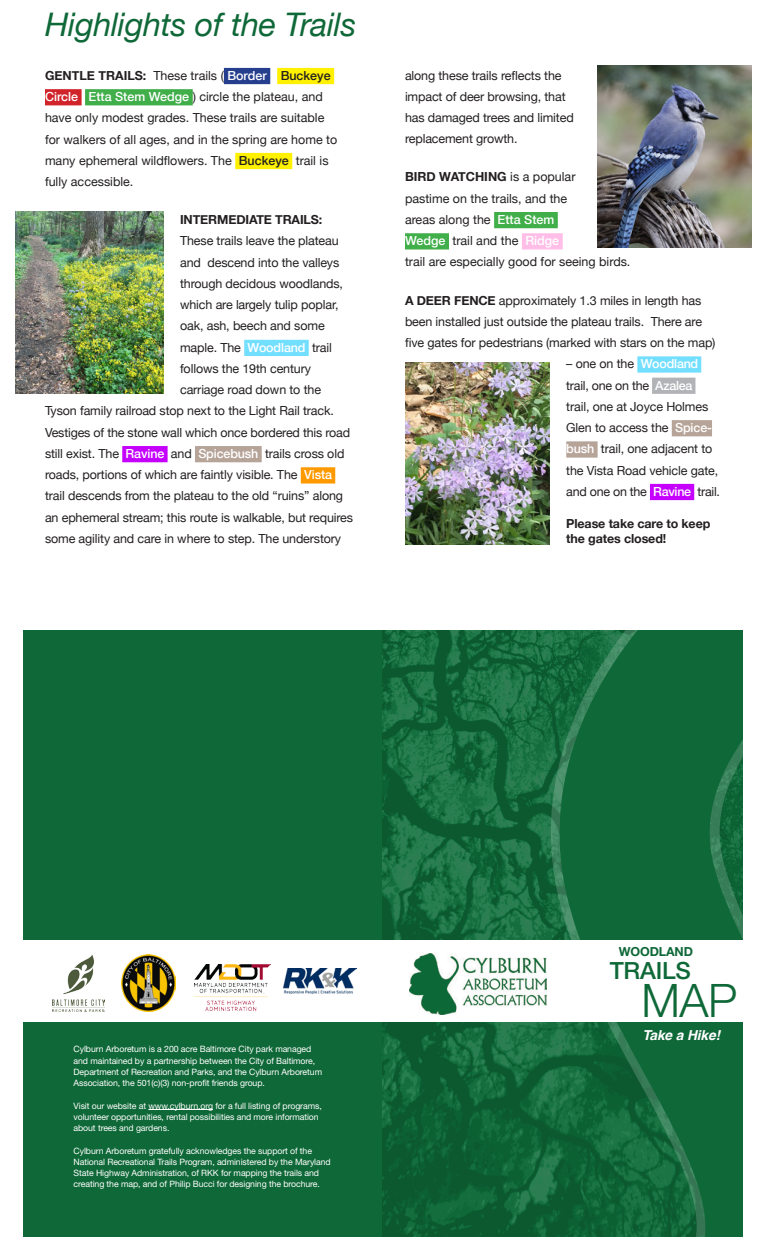
<style>
.page{position:relative;width:765px;height:1260px;background:#fff}
.page>*{position:absolute;margin:0;border:0;box-sizing:border-box;transform-origin:0 0}
.Body{font:300 46.25px "Helvetica Neue LT Std";color:#0f6838}
.Body-2{font:italic 32.5px "Helvetica Neue";letter-spacing:-.01em;color:#0f6838}
.Body-3{font:500 23.75px "Helvetica Neue LT Std";letter-spacing:-.01em;color:#0f6838}
.Body-4{font:italic 700 13.75px "Helvetica";letter-spacing:-.01em;color:#fff}
.Body-5{font:12.5px/21.2px "Helvetica Neue";letter-spacing:-.01em;color:#231f20}
.Body-6{font:700 12.5px/15px "Helvetica Neue";letter-spacing:-.01em;color:#231f20}
.Body-7{font:700 12.5px "Helvetica Neue LT Std";letter-spacing:-.01em;color:#0f6838}
.Body-8{font:8.75px/11.2px "Helvetica Neue LT Std";letter-spacing:-.01em;color:#fff}
.s1{font-weight:700}
.s2{font-weight:500;color:#fff}
.s3{font-weight:500}
</style>
<div class="page">
<div style="left:0;top:630px;width:765px;height:630px;background:#0f6838"></div>
<img style="left:382px;top:630px;width:41px;height:607px">
<hr style="left:148px;top:1109px;width:65px;height:1px;background:#fff">
<svg style="left:423px;top:467px;width:320px;height:770px"></svg>
<div style="left:0;top:940px;width:765px;height:82px;background:#fff"></div>
<img style="left:410px;top:954px;width:137px;height:60px">
<div style="left:0;top:553px;width:765px;height:77px;background:#fff"></div>
<div style="left:743px;top:619px;width:22px;height:641px;background:#fff"></div>
<div style="left:0;top:619px;width:23px;height:641px;background:#fff"></div>
<div style="left:0;top:1237px;width:765px;height:23px;background:#fff"></div>
<img style="left:52px;top:954px;width:53px;height:57px">
<img style="left:122px;top:954px;width:54px;height:57px">
<div style="left:494px;top:212px;width:64px;height:16px;background:#40ae49"></div>
<div style="left:405px;top:233px;width:44px;height:16px;background:#40ae49"></div>
<div style="left:522px;top:233px;width:41px;height:16px;background:#ffbee8"></div>
<div style="left:637px;top:356px;width:64px;height:17px;background:#73dfff"></div>
<div style="left:652px;top:378px;width:43px;height:16px;background:#b2b3b7"></div>
<div style="left:672px;top:420px;width:40px;height:16px;background:#b7a499"></div>
<div style="left:566px;top:441px;width:32px;height:17px;background:#b7a499"></div>
<div style="left:650px;top:484px;width:44px;height:16px;background:#c500ff"></div>
<img style="left:597px;top:65px;width:155px;height:182px">
<img style="left:405px;top:363px;width:144px;height:182px">
<div style="left:224px;top:68px;width:46px;height:16px;background:#253f8e"></div>
<div style="left:277px;top:68px;width:57px;height:16px;background:#fff101"></div>
<div style="left:45px;top:89px;width:37px;height:16px;background:#d1232a"></div>
<div style="left:85px;top:89px;width:108px;height:16px;background:#40ae49"></div>
<div style="left:235px;top:153px;width:57px;height:16px;background:#fff101"></div>
<div style="left:244px;top:340px;width:65px;height:16px;background:#73dfff"></div>
<div style="left:122px;top:446px;width:46px;height:16px;background:#c500ff"></div>
<div style="left:195px;top:446px;width:67px;height:16px;background:#b7a499"></div>
<div style="left:301px;top:467px;width:34px;height:17px;background:#f90"></div>
<img style="left:15px;top:211px;width:148px;height:182px">
<img style="left:283px;top:969px;width:74px;height:24px">
<img style="left:194px;top:965px;width:77px;height:46px">
<p class="Body-2" style="left:45px;top:1px;width:313px">Highlights of the Trails</p>
<p class="Body-5" style="left:45px;top:65px;width:294px"><span class="s1">GENTLE TRAILS:</span> These trails ( <span class="s2">Border</span> <span class="s3">Buckeye </span><span class="s2">Circle Etta Stem Wedge</span> ) circle the plateau, and have only modest grades. These trails are suitable for walkers of all ages, and in the spring are home to many ephemeral wildflowers. The <span class="s3">Buckeye</span> trail is fully accessible.</p>
<p class="Body-6" style="left:180px;top:213px;width:144px">INTERMEDIATE TRAILS:</p>
<p class="Body-5" style="left:180px;top:231px;width:160px">These trails leave the plateau</p>
<p class="Body-5" style="left:180px;top:252px;width:161px">and descend into the valleys</p>
<p class="Body-5" style="left:180px;top:274px;width:164px">through decidous woodlands,</p>
<p class="Body-5" style="left:180px;top:295px;width:160px">which are largely tulip poplar,</p>
<p class="Body-5" style="left:180px;top:316px;width:146px">oak, ash, beech and some</p>
<p class="Body-5" style="left:180px;top:337px;width:153px">maple. The <span class="s2">Woodland</span> trail</p>
<p class="Body-5" style="left:180px;top:359px;width:132px">follows the 19th century</p>
<p class="Body-5" style="left:180px;top:380px;width:142px">carriage road down to the</p>
<p class="Body-5" style="left:45px;top:401px;width:291px">Tyson family railroad stop next to the Light Rail track.</p>
<p class="Body-5" style="left:45px;top:422px;width:307px">Vestiges of the stone wall which once bordered this road</p>
<p class="Body-5" style="left:45px;top:444px;width:301px">still exist. The <span class="s2">Ravine</span> and <span class="s2">Spicebush</span> trails cross old</p>
<p class="Body-5" style="left:45px;top:465px;width:289px">roads, portions of which are faintly visible. The <span class="s2">Vista</span></p>
<p class="Body-5" style="left:45px;top:486px;width:300px">trail descends from the plateau to the old “ruins” along</p>
<p class="Body-5" style="left:45px;top:507px;width:310px">an ephemeral stream; this route is walkable, but requires</p>
<p class="Body-5" style="left:45px;top:529px;width:298px">some agility and care in where to step. The understory</p>
<p class="Body-5" style="left:405px;top:65px;width:170px">along these trails reflects the impact of deer browsing, that has damaged trees and limited replacement growth.</p>
<p class="Body-5" style="left:405px;top:167px;width:227px"><span class="s1">BIRD WATCHING</span> is a popular<br>pastime on the trails, and the<br>areas along the <span class="s2">Etta Stem<br>Wedge</span> trail and the <span class="s2">Ridge<br></span>trail are especially good for seeing birds.</p>
<p class="Body-5" style="left:405px;top:290px;width:312px"><span class="s1">A DEER FENCE</span> approximately 1.3 miles in length has been installed just outside the plateau trails. There are five gates for pedestrians (marked with stars on the map)</p>
<p class="Body-5" style="left:566px;top:354px;width:155px">– one on the <span class="s2">Woodland </span>trail, one on the <span class="s2">Azalea<br></span>trail, one at Joyce Holmes<br>Glen to access the <span class="s2">Spice&shy;bush</span> trail, one adjacent to the Vista Road vehicle gate, and one on the <span class="s2">Ravine</span> trail.</p>
<p class="Body-6" style="left:566px;top:516px;width:146px">Please take care to keep the gates closed!</p>
<p class="Body-8" style="left:74px;top:1044px;width:250px">Cylburn Arboretum is a 200 acre Baltimore City park managed and maintained by a partnership between the City of Baltimore, Department of Recreation and Parks, and the Cylburn Arboretum Association, the 501(c)(3) non-profit friends group.</p>
<p class="Body-8" style="left:74px;top:1100px;width:250px">Visit our website at www.cylburn.org for a full listing of programs, volunteer opportunities, rental possibilities and more information about trees and gardens.</p>
<p class="Body-8" style="left:74px;top:1145px;width:259px">Cylburn Arboretum gratefully acknowledges the support of the National Recreational Trails Program, administered by the Maryland State Highway Administration, of RKK for mapping the trails and creating the map, and of Philip Bucci for designing the brochure.</p>
<p class="Body-7" style="left:619px;top:943px;width:76px">WOODLAND</p>
<p class="Body-3" style="left:610px;top:957px;width:83px">TRAILS</p>
<p class="Body" style="left:641px;top:972px;width:97px">MAP</p>
<p class="Body-4" style="left:642px;top:1024px;width:79px">Take a Hike!</p>
</div>
